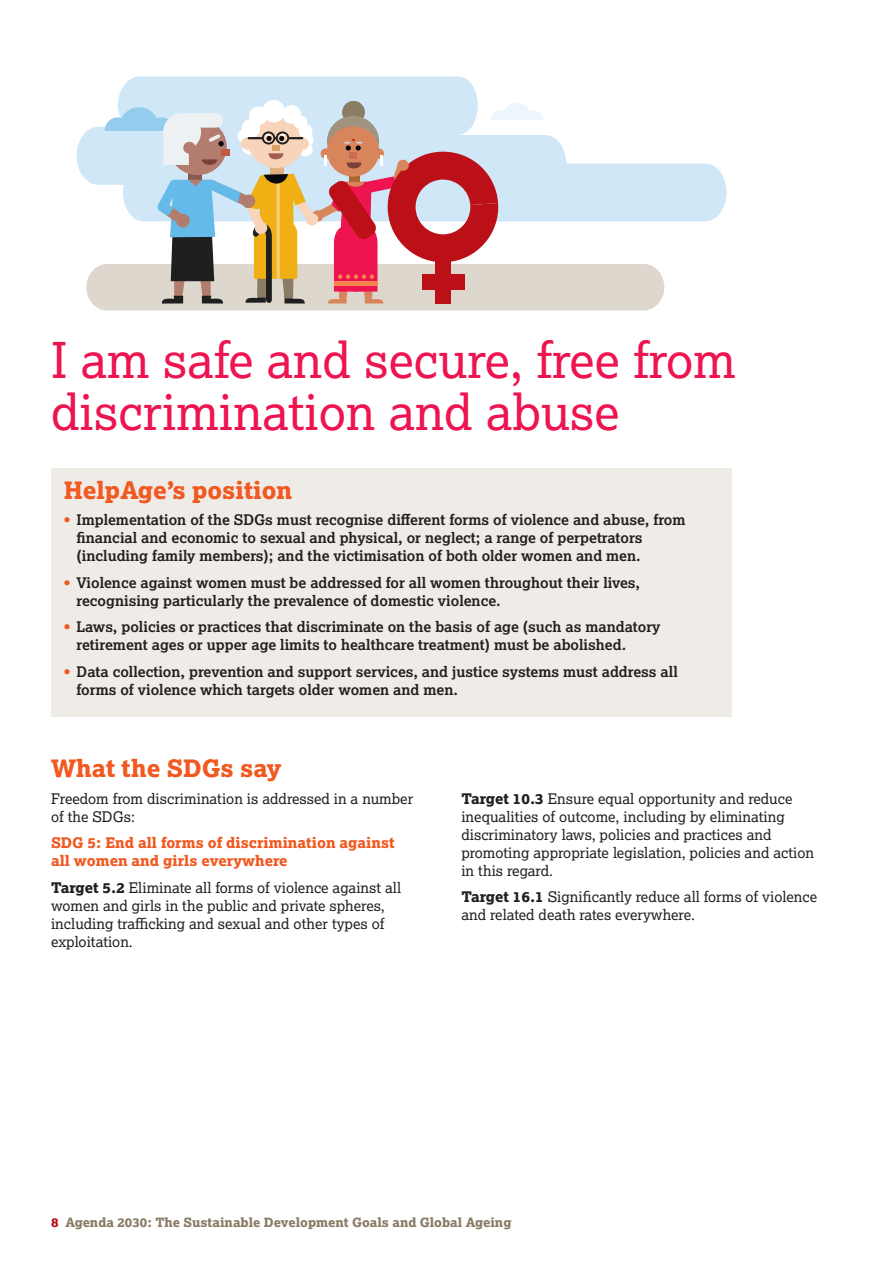
<style>
.page{position:relative;width:893px;height:1263px;background:#fff}
.page>*{position:absolute;margin:0;border:0;box-sizing:border-box;transform-origin:0 0}
.t1{font:49.5px/52.5px "Lexia";color:#ed1450}
.t2{font:24px "Lexia X Bold";color:#f15921}
.t3{font:700 14.7px/18px "Lexia";color:#231f20}
.t4{font:14.7px/18px "Lexia";color:#231f20}
.t5{font:14.7px/18px "Lexia X Bold";color:#f15921}
.t6{font:12.75px "Lexia X Bold";color:#8a7c65}
.s1{color:#f15921}
.s2{font-family:"Lexia X Bold"}
.s3{color:#bb1018}
</style>
<div class="page">
<div style="left:51px;top:468px;width:680px;height:248px;background:#efece8"></div>
<svg style="left:77px;top:77px;width:649px;height:233px"></svg>
<h1 class="t1" style="left:51px;top:332px;width:686px">I am safe and secure, free from discrimination and abuse</h1>
<h2 class="t2" style="left:64px;top:474px;width:230px">HelpAge’s position</h2>
<p class="t3" style="left:77px;top:510px;width:611px;text-indent:-13px"><span class="s1">•</span> Implementation of the SDGs must recognise different forms of violence and abuse, from financial and economic to sexual and physical, or neglect; a range of perpetrators (including family members); and the victimisation of both older women and men.</p>
<p class="t3" style="left:77px;top:573px;width:565px;text-indent:-13px"><span class="s1">•</span> Violence against women must be addressed for all women throughout their lives, recognising particularly the prevalence of domestic violence.</p>
<p class="t3" style="left:77px;top:617px;width:586px;text-indent:-13px"><span class="s1">•</span> Laws, policies or practices that discriminate on the basis of age (such as mandatory retirement ages or upper age limits to healthcare treatment) must be abolished.</p>
<p class="t3" style="left:77px;top:662px;width:603px;text-indent:-13px"><span class="s1">•</span> Data collection, prevention and support services, and justice systems must address all forms of violence which targets older women and men.</p>
<h2 class="t2" style="left:51px;top:753px;width:232px">What the SDGs say</h2>
<p class="t4" style="left:51px;top:789px;width:364px">Freedom from discrimination is addressed in a number of the SDGs:</p>
<p class="t5" style="left:51px;top:834px;width:345px">SDG 5: End all forms of discrimination against all women and girls everywhere</p>
<p class="t4" style="left:51px;top:878px;width:352px"><span class="s2">Target 5.2</span> Eliminate all forms of violence against all women and girls in the public and private spheres, including trafficking and sexual and other types of exploitation.</p>
<p class="t4" style="left:461px;top:789px;width:354px"><span class="s2">Target 10.3</span> Ensure equal opportunity and reduce inequalities of outcome, including by eliminating discriminatory laws, policies and practices and promoting appropriate legislation, policies and action in this regard.</p>
<p class="t4" style="left:461px;top:887px;width:357px"><span class="s2">Target 16.1</span> Significantly reduce all forms of violence and related death rates everywhere.</p>
<p class="t6" style="left:51px;top:1214px;width:462px"><span class="s3">8</span> Agenda 2030: The Sustainable Development Goals and Global Ageing</p>
</div>
